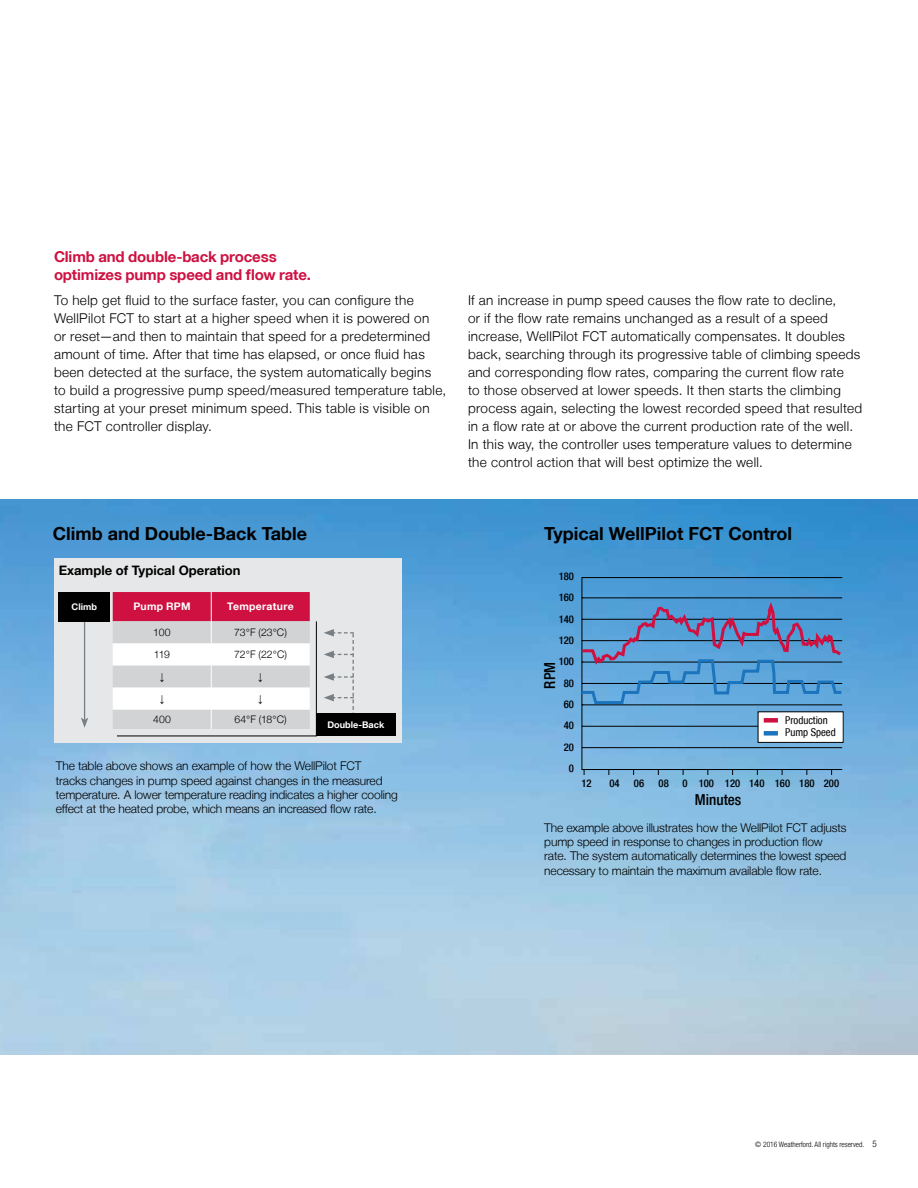
<style>
.page{position:relative;width:918px;height:1188px;background:#fff}
.page>*{position:absolute;margin:0;border:0;box-sizing:border-box;transform-origin:0 0}
.t1{font:700 18px "Helvetica Neue LT";color:#000}
.t2{font:500 condensed 15.15px "Helvetica Neue LT";color:#000}
.t3{font:700 15px/18px "Helvetica Neue LT";letter-spacing:-.01em;color:#ce1141}
.t4{font:300 13.5px/18px "Helvetica Neue LT";letter-spacing:.025em;color:#000}
.t5{font:700 13.05px "Helvetica Neue LT";color:#000}
.t6{font:300 12px/14.4px "Helvetica Neue LT";letter-spacing:-.01em;color:#000}
.t7{font:condensed 10.8px "Helvetica Neue LT";color:#000}
.t8{font:500 condensed 10.65px/21.3px "Helvetica Neue LT";color:#000;text-align:right}
.t9{font:300 10.5px "Helvetica Neue LT";letter-spacing:-.005em;color:#000}
.t10{font:700 10.5px "Helvetica Neue LT";letter-spacing:.03em;color:#fff}
.t11{font:10.5px "Arial";color:#000}
.t12{font:700 9.15px "Helvetica Neue LT";color:#fff}
.t13{font:300 condensed 7.5px "Helvetica Neue LT";color:#000}
.s1{font-size:9px}
</style>
<div class="page">
<img style="left:0;top:500px;width:918px;height:554px">
<div style="left:54px;top:558px;width:348px;height:184px;background:#e6e7e8"></div>
<hr style="left:84px;top:606px;width:1px;height:114px;background:#787f84">
<svg style="left:81px;top:718px;width:7px;height:10px"></svg>
<svg style="left:324px;top:629px;width:30px;height:85px"></svg>
<svg style="left:113px;top:592px;width:204px;height:145px;background:#ddbac4"></svg>
<div style="left:316px;top:714px;width:80px;height:22px;background:#000"></div>
<div style="left:59px;top:592px;width:51px;height:29px;background:#000"></div>
<svg style="left:581px;top:577px;width:262px;height:193px;background:#61a1cf"></svg>
<svg style="left:579px;top:598px;width:265px;height:108px;background:#5991c6"></svg>
<div style="left:758px;top:712px;width:85px;height:30px;background:#fff"></div>
<div style="left:758px;top:711px;width:86px;height:32px;border:1px solid #000"></div>
<div style="left:764px;top:718px;width:14px;height:5px;background:#ce1141"></div>
<div style="left:764px;top:731px;width:14px;height:5px;background:#1c75bc"></div>
<p class="t3" style="left:54px;top:248px;width:258px">Climb and double-back process optimizes pump speed and flow rate.</p>
<p class="t4" style="left:54px;top:291px;width:394px">To help get fluid to the surface faster, you can configure the WellPilot FCT to start at a higher speed when it is powered on<br>or reset—and then to maintain that speed for a predetermined amount of time. After that time has elapsed, or once fluid has been detected at the surface, the system automatically begins<br>to build a progressive pump speed/measured temperature table, starting at your preset minimum speed. This table is visible on the FCT controller display.</p>
<p class="t4" style="left:468px;top:291px;width:396px">If an increase in pump speed causes the flow rate to decline,<br>or if the flow rate remains unchanged as a result of a speed increase, WellPilot FCT automatically compensates. It doubles back, searching through its progressive table of climbing speeds and corresponding flow rates, comparing the current flow rate<br>to those observed at lower speeds. It then starts the climbing process again, selecting the lowest recorded speed that resulted in a flow rate at or above the current production rate of the well.<br>In this way, the controller uses temperature values to determine the control action that will best optimize the well.</p>
<h1 class="t1" style="left:53px;top:522px;width:256px">Climb and Double-Back Table</h1>
<p class="t5" style="left:59px;top:563px;width:183px">Example of Typical Operation</p>
<p class="t10" style="left:133px;top:600px;width:59px">Pump RPM</p>
<p class="t10" style="left:227px;top:600px;width:68px">Temperature</p>
<p class="t9" style="left:153px;top:626px;width:19px">100</p>
<p class="t9" style="left:234px;top:626px;width:54px">73°F (23°C)</p>
<p class="t9" style="left:154px;top:648px;width:18px">119</p>
<p class="t9" style="left:234px;top:648px;width:54px">72°F (22°C)</p>
<p class="t11" style="left:159px;top:670px;width:7px">↓</p>
<p class="t11" style="left:258px;top:670px;width:7px">↓</p>
<p class="t11" style="left:159px;top:692px;width:7px">↓</p>
<p class="t11" style="left:258px;top:692px;width:7px">↓</p>
<p class="t9" style="left:153px;top:713px;width:19px">400</p>
<p class="t9" style="left:234px;top:713px;width:54px">64°F (18°C)</p>
<p class="t6" style="left:56px;top:758px;width:343px">The table above shows an example of how the WellPilot FCT<br>tracks changes in pump speed against changes in the measured temperature. A lower temperature reading indicates a higher cooling effect at the heated probe, which means an increased flow rate.</p>
<p class="t12" style="left:72px;top:601px;width:27px">Climb</p>
<p class="t12" style="left:327px;top:719px;width:58px">Double-Back</p>
<h1 class="t1" style="left:544px;top:522px;width:249px">Typical WellPilot FCT Control</h1>
<p class="t8" style="left:559px;top:565px;width:17px">180<br>160<br>140<br>120<br>100<br>80<br>60<br>40<br>20<br>0</p>
<p class="t2" style="left:541px;top:689px;width:28px;rotate:-90deg">RPM</p>
<p class="t8" style="left:581px;top:772px;width:12px">12</p>
<p class="t8" style="left:610px;top:772px;width:12px">04</p>
<p class="t8" style="left:634px;top:772px;width:12px">06</p>
<p class="t8" style="left:659px;top:772px;width:12px">08</p>
<p class="t8" style="left:682px;top:772px;width:59px">0 100 120</p>
<p class="t2" style="left:695px;top:790px;width:48px">Minutes</p>
<p class="t7" style="left:785px;top:714px;width:44px">Production</p>
<p class="t7" style="left:785px;top:726px;width:52px">Pump Speed</p>
<p class="t8" style="left:749px;top:772px;width:92px">140 160 180 200</p>
<p class="t6" style="left:544px;top:820px;width:304px">The example above illustrates how the WellPilot FCT adjusts pump speed in response to changes in production flow rate. The system automatically determines the lowest speed necessary to maintain the maximum available flow rate.</p>
<p class="t13" style="left:755px;top:1140px;width:123px">© 2016 Weatherford. All rights reserved. <span class="s1">5</span></p>
</div>
